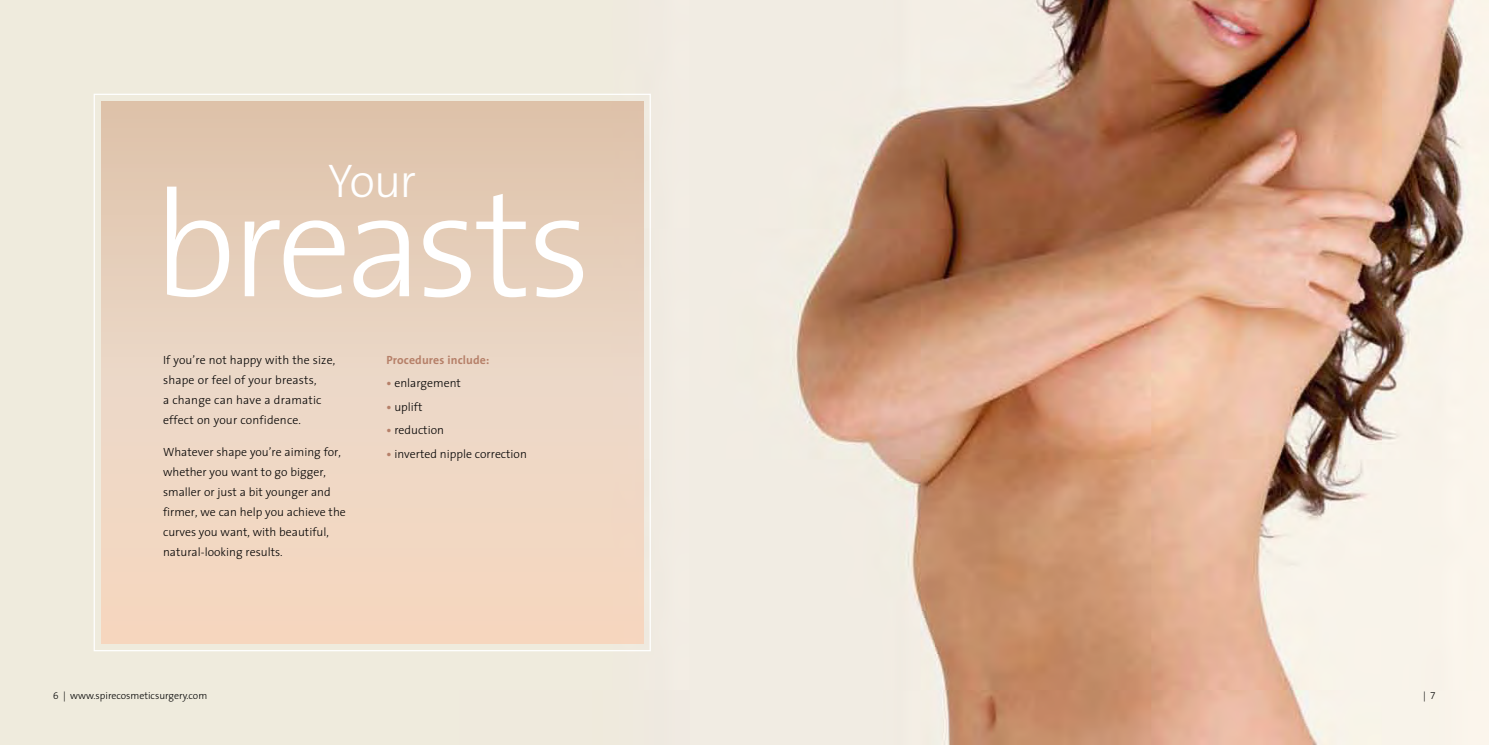
<style>
.page{position:relative;width:1489px;height:745px;background:#fff}
.page>*{position:absolute;margin:0;border:0;box-sizing:border-box;transform-origin:0 0}
.t1{font:300 150px "The Sans Spire";letter-spacing:-.04em;color:#fff}
.t2{font:300 47.5px "The Sans Spire";color:#fff}
.t3{font:300 11.88px/20px "The Sans Spire";color:#000}
.t4{font:700 11.88px "The Sans Spire";letter-spacing:.01em;color:#b68069}
.t5{font:300 10px "The Sans Spire";color:#000}
.s1{font-weight:700;color:#b68069}
</style>
<div class="page">
<img style="left:0;top:0;width:1488px;height:744px">
<div style="left:101px;top:101px;width:542px;height:542px;background:linear-gradient(to bottom,#dec7b2,#f7ddc9)"></div>
<h2 class="t2" style="left:328px;top:155px;width:90px">Your</h2>
<h1 class="t1" style="left:153px;top:164px;width:440px">breasts</h1>
<p class="t3" style="left:163px;top:349px;width:174px">If you’re not happy with the size, shape or feel of your breasts,<br>a change can have a dramatic effect on your confidence.</p>
<p class="t3" style="left:163px;top:442px;width:184px">Whatever shape you’re aiming for, whether you want to go bigger, smaller or just a bit younger and firmer, we can help you achieve the curves you want, with beautiful, natural-looking results.</p>
<p class="t4" style="left:386px;top:352px;width:104px">Procedures include:</p>
<p class="t3" style="left:386px;top:373px;width:76px"><span class="s1">•</span> enlargement</p>
<p class="t3" style="left:386px;top:397px;width:37px"><span class="s1">•</span> uplift</p>
<p class="t3" style="left:386px;top:420px;width:59px"><span class="s1">•</span> reduction</p>
<p class="t3" style="left:386px;top:444px;width:142px"><span class="s1">•</span> inverted nipple correction</p>
<p class="t5" style="left:53px;top:690px;width:155px">6 | www.spirecosmeticsurgery.com</p>
<p class="t5" style="left:1422px;top:690px;width:14px">| 7</p>
</div>
